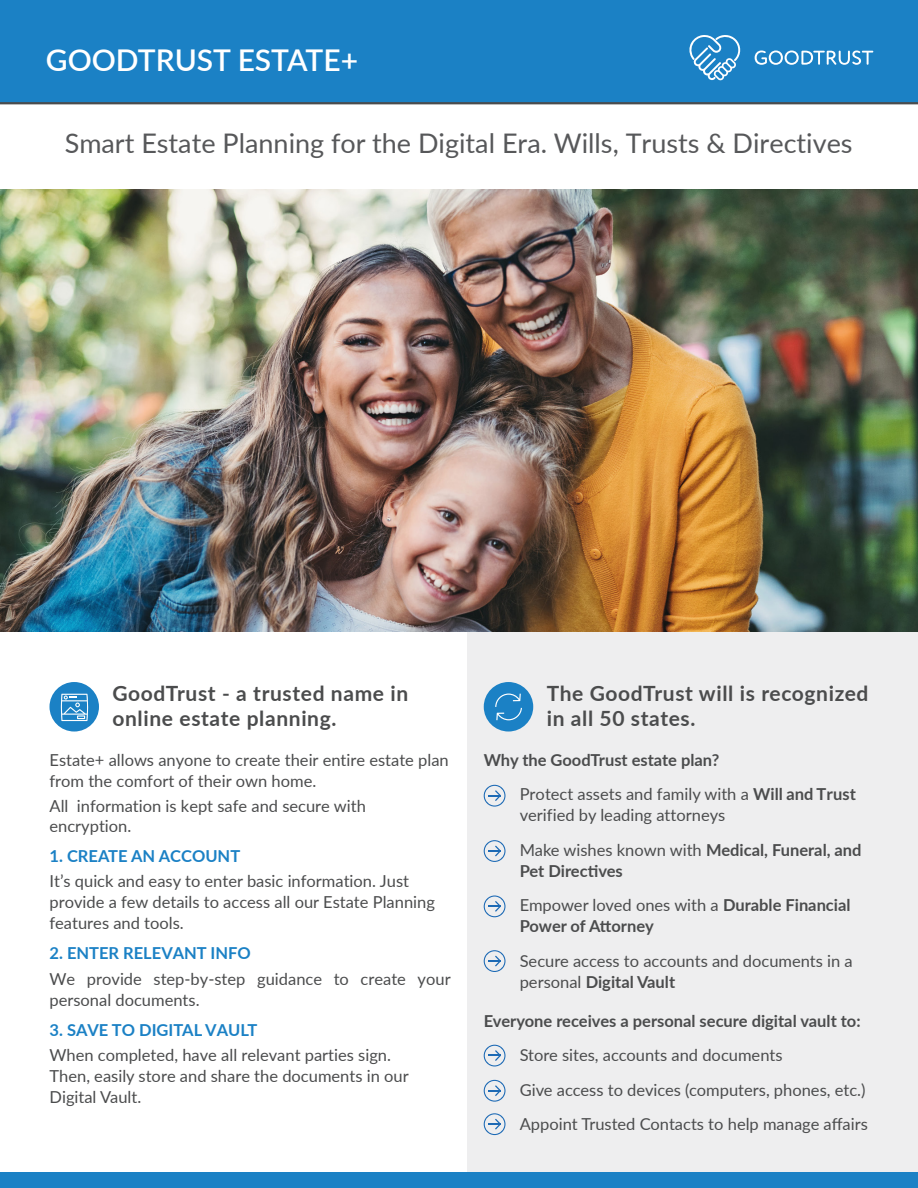
<style>
.page{position:relative;width:918px;height:1188px;background:#fff}
.page>*{position:absolute;margin:0;border:0;box-sizing:border-box;transform-origin:0 0}
.t1{font:600 30px "Lato";color:#fff}
.t2{font:27px "Lato";color:#57585a}
.t3{font:700 21px/25.2px "Lato";letter-spacing:.03em;color:#4b4c4d}
.t4{font:16.5px/21px "Lato";color:#4b4c4d}
.t5{font:700 16.5px/34.5px "Lato";color:#4b4c4d}
.t6{font:700 16.5px "Lato";color:#1b81c5}
.t7{font:16.5px "Lato";color:#4b4c4d}
.s1{font-style:inherit}
.s2{font-weight:400}
.s3{font-weight:700}
</style>
<div class="page">
<div style="left:467px;top:620px;width:451px;height:564px;background:#eeeeef"></div>
<div style="left:0;top:0;width:918px;height:104px;background:#1b81c5"></div>
<div style="left:0;top:1173px;width:918px;height:15px;background:#1b81c5"></div>
<img style="left:0;top:189px;width:918px;height:443px">
<svg style="left:755px;top:51px;width:118px;height:14px"></svg>
<svg style="left:689px;top:35px;width:53px;height:45px;background:#4f9ed2"></svg>
<div style="left:50px;top:682px;width:49px;height:50px;background:#1b81c5;border-radius:50%"></div>
<div style="left:484px;top:682px;width:49px;height:50px;background:#1b81c5;border-radius:50%"></div>
<svg style="left:484px;top:785px;width:21px;height:22px"></svg>
<svg style="left:484px;top:840px;width:21px;height:22px"></svg>
<svg style="left:484px;top:895px;width:21px;height:22px"></svg>
<svg style="left:484px;top:950px;width:21px;height:22px"></svg>
<svg style="left:484px;top:1045px;width:21px;height:21px"></svg>
<svg style="left:484px;top:1080px;width:21px;height:22px"></svg>
<svg style="left:484px;top:1113px;width:21px;height:22px"></svg>
<svg style="left:495px;top:694px;width:27px;height:26px"></svg>
<svg style="left:61px;top:694px;width:27px;height:27px"></svg>
<h1 class="t1" style="left:46px;top:39px;width:314px">GOODTRUST ESTATE+</h1>
<h2 class="t2" style="left:65px;top:124px;width:789px">Smart Estate Planning for the Digital Era. Will<span class="s1">s</span>, <span class="s1">Trusts &amp;</span> Directives</h2>
<p class="t3" style="left:112px;top:680px;width:297px">GoodTrust - a trusted name in online estate planning.</p>
<p class="t3" style="left:547px;top:680px;width:323px">The GoodTrust will is recognized in all 50 states.</p>
<p class="t4" style="left:50px;top:748px;width:401px">Estate+ allows anyone to create their entire estate plan</p>
<p class="t7" style="left:50px;top:769px;width:268px">from the comfort of their own home.</p>
<p class="t4" style="left:50px;top:796px;width:318px;line-height:19.8px">All information is kept safe and secure with encryption.</p>
<p class="t6" style="left:50px;top:844px;width:192px">1. CREATE AN ACCOUNT</p>
<p class="t4" style="left:50px;top:870px;width:387px">It’s quick and easy to enter basic information. Just provide a few details to access all our Estate Planning features and tools.</p>
<p class="t6" style="left:50px;top:941px;width:203px">2. ENTER RELEVANT INFO</p>
<p class="t4" style="left:50px;top:968px;width:403px">We provide step-by-step guidance to create your</p>
<p class="t7" style="left:50px;top:988px;width:152px">personal documents.</p>
<p class="t6" style="left:50px;top:1018px;width:209px">3. SAVE TO DIGITAL VAULT</p>
<p class="t4" style="left:50px;top:1044px;width:361px">When completed, have all relevant parties sign.<br>Then, easily store and share the documents in our<br>Digital Vault.</p>
<p class="t5" style="left:520px;top:742px;width:338px;text-indent:-36px">Why the GoodTrust estate plan?<br><span class="s2">Protect assets and family with a</span> Will <span class="s1">and Trust</span></p>
<p class="t4" style="left:520px;top:797px;width:343px;line-height:34.5px">verified by leading attorneys<br>Make wishes known with <span class="s3">Medical, Funeral, and</span></p>
<p class="t5" style="left:520px;top:853px;width:332px">Pet Directives<br><span class="s2">Empower loved ones with a</span> Durable Financial</p>
<p class="t5" style="left:520px;top:908px;width:135px">Power of Attorney</p>
<p class="t4" style="left:520px;top:950px;width:335px">Secure access to accounts and documents in a personal <span class="s3">Digital Vault</span></p>
<p class="t5" style="left:484px;top:1003px;width:378px">Everyone receives a personal secure digital vault to:</p>
<p class="t4" style="left:520px;top:1037px;width:350px;line-height:34.5px">Store sites, accounts and documents<br>Give access to devices (computers, phones, etc.)<br>Appoint Trusted Contacts to help manage affairs</p>
</div>
